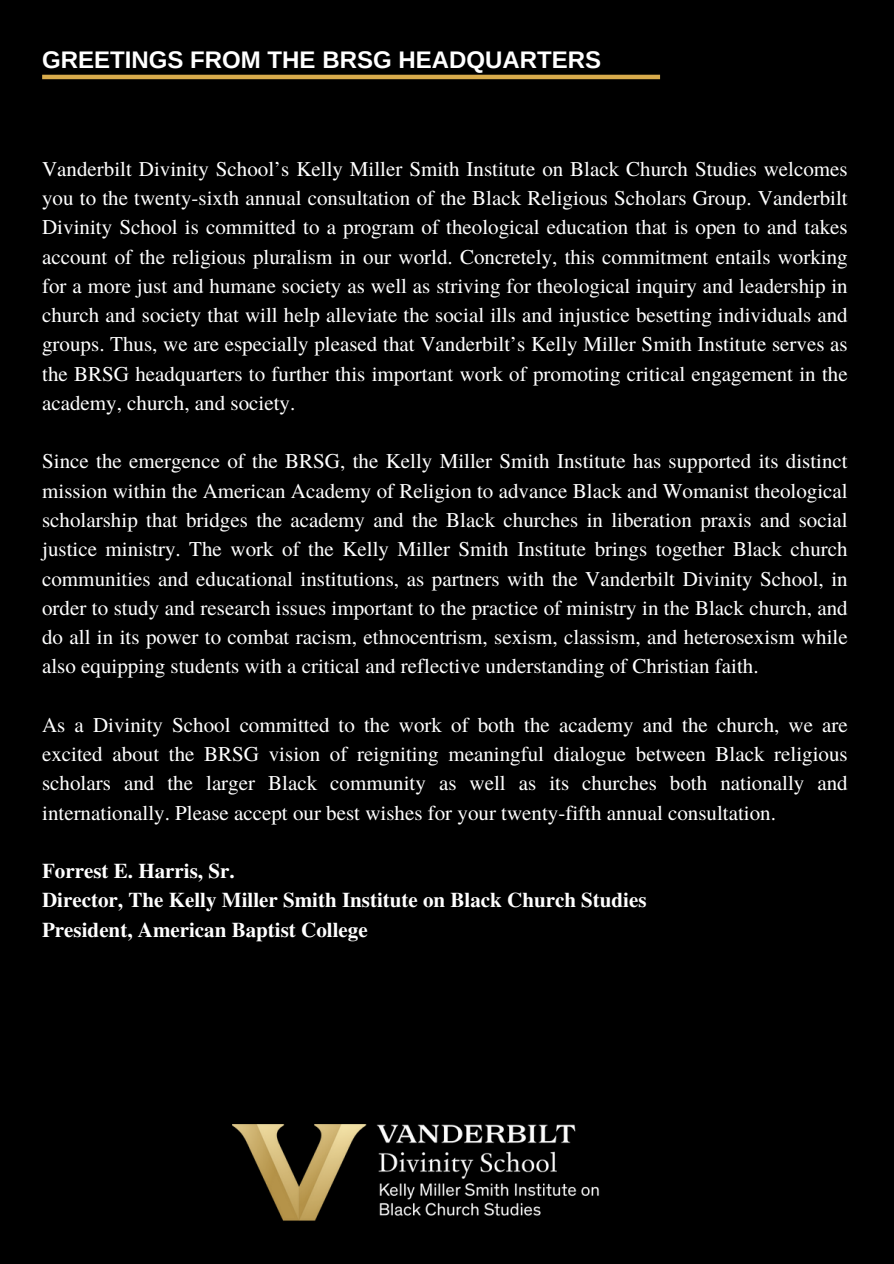
<style>
.page{position:relative;width:894px;height:1264px;background:#fff}
.page>*{position:absolute;margin:0;border:0;box-sizing:border-box;transform-origin:0 0}
.t1{font:700 24px "Arimo";color:#fff}
.t2{font:21px/29.2px "Te X Gyre Termes";color:#fff;text-align:justify}
.t3{font:700 21px/29.2px "Te X Gyre Termes";color:#fff}
</style>
<div class="page">
<div style="left:0;top:0;width:893px;height:1263px;background:#000"></div>
<hr style="left:42px;top:75px;width:618px;height:4px;background:#d8ab4c">
<img style="left:233px;top:1124px;width:367px;height:97px">
<p class="t1" style="left:42px;top:46px;width:560px">GREETINGS FROM THE BRSG HEADQUARTERS</p>
<h1 class="t2" style="left:42px;top:153px;width:806px">Vanderbilt Divinity School’s Kelly Miller Smith Institute on Black Church Studies welcomes you to the twenty-sixth annual consultation of the Black Religious Scholars Group. Vanderbilt Divinity School is committed to a program of theological education that is open to and takes account of the religious pluralism in our world. Concretely, this commitment entails working for a more just and humane society as well as striving for theological inquiry and leadership in church and society that will help alleviate the social ills and injustice besetting individuals and groups. Thus, we are especially pleased that Vanderbilt’s Kelly Miller Smith Institute serves as the BRSG headquarters to further this important work of promoting critical engagement in the academy, church, and society.</h1>
<h3 class="t2" style="left:42px;top:445px;width:806px">Since the emergence of the BRSG, the Kelly Miller Smith Institute has supported its distinct mission within the American Academy of Religion to advance Black and Womanist theological scholarship that bridges the academy and the Black churches in liberation praxis and social justice ministry. The work of the Kelly Miller Smith Institute brings together Black church communities and educational institutions, as partners with the Vanderbilt Divinity School, in order to study and research issues important to the practice of ministry in the Black church, and do all in its power to combat racism, ethnocentrism, sexism, classism, and heterosexism while also equipping students with a critical and reflective understanding of Christian faith.</h3>
<h3 class="t2" style="left:42px;top:709px;width:806px">As a Divinity School committed to the work of both the academy and the church, we are excited about the BRSG vision of reigniting meaningful dialogue between Black religious scholars and the larger Black community as well as its churches both nationally and internationally. Please accept our best wishes for your twenty-fifth annual consultation.</h3>
<h3 class="t3" style="left:42px;top:855px;width:606px">Forrest E. Harris, Sr.<br>Director, The Kelly Miller Smith Institute on Black Church Studies<br>President, American Baptist College</h3>
</div>
